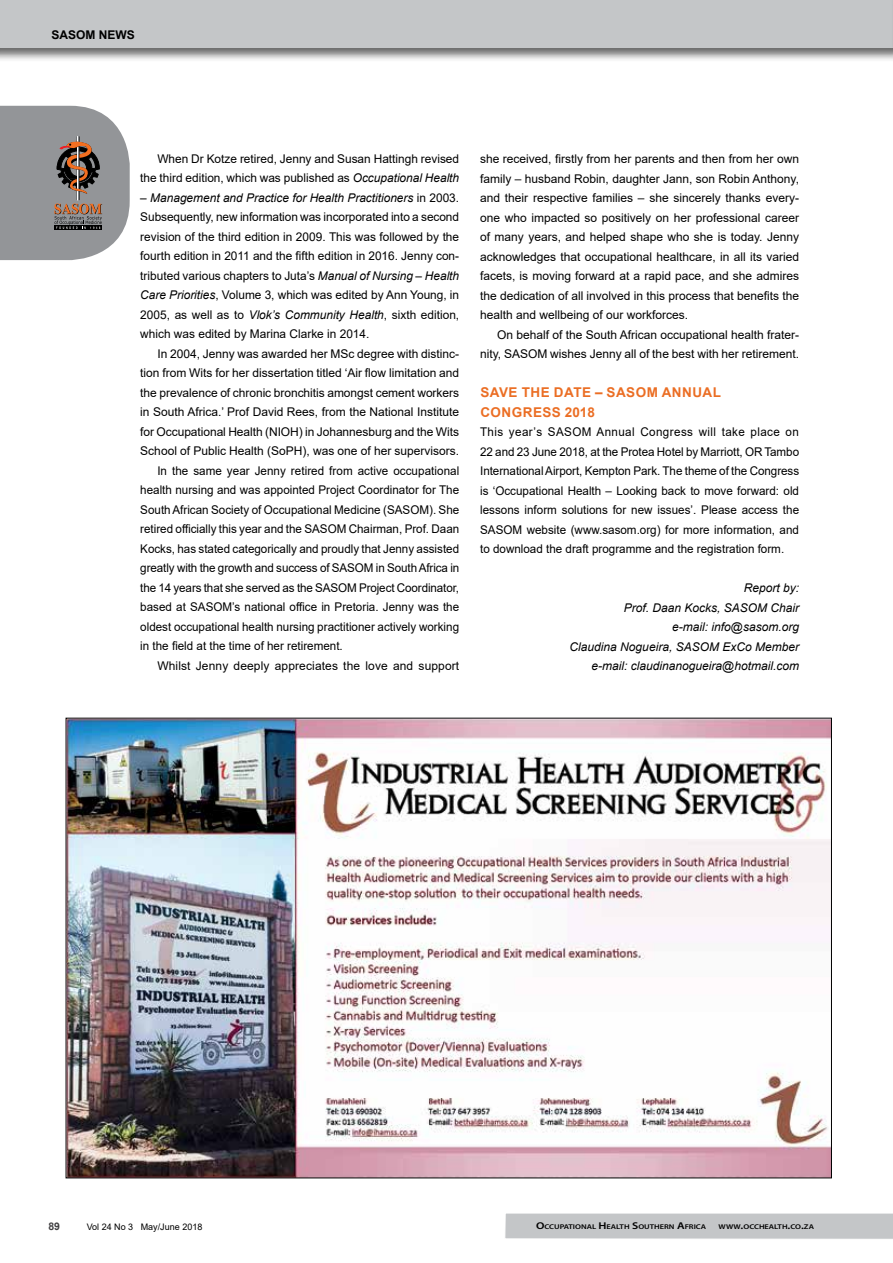
<style>
.page{position:relative;width:893px;height:1263px;background:#fff}
.page>*{position:absolute;margin:0;border:0;box-sizing:border-box;transform-origin:0 0}
.t1{font:700 13.5px/19.5px "Arial";letter-spacing:.035em;color:#eb6e24}
.t2{font:12px/19.5px "Arial";color:#000;text-align:justify}
.t3{font:italic 12px/19.5px "Arial";color:#000;text-align:right}
.t4{font:700 12px "Arial";color:#000}
.t5{font:700 10.5px "Arial";color:#414042}
.t6{font:9px "Arial";color:#000}
.t7{font:600 6.9px "Myriad Pro";color:#000;scale:1.21 1}
.s1{font-style:italic}
.s2{font-size:9.9px}
</style>
<div class="page">
<div style="left:0;top:0;width:893px;height:62px;background:#000;opacity:.6"></div>
<div style="left:0;top:0;width:893px;height:48px;background:#c4c6c8"></div>
<hr style="left:891px;top:0;width:2px;height:62px;background:#000;opacity:.6">
<svg style="left:892px;top:0;width:1px;height:48px"></svg>
<svg style="left:505px;top:1213px;width:388px;height:26px"></svg>
<svg style="left:0;top:106px;width:130px;height:154px"></svg>
<img style="left:68px;top:720px;width:762px;height:456px">
<p class="t4" style="left:51px;top:27px;width:85px">SASOM NEWS</p>
<p class="t2" style="left:140px;top:148px;width:320px;text-align:right">When Dr Kotze retired, Jenny and Susan Hattingh revised the third edition, which was published as <span class="s1">Occupational Health</span></p>
<p class="t2" style="left:140px;top:187px;width:320px"><span class="s1">– Management and Practice for Health Practitioners</span> in 2003.<br>Subsequently, new information was incorporated into a second revision of the third edition in 2009. This was followed by the fourth edition in 2011 and the fifth edition in 2016. Jenny con&shy;tributed various chapters to Juta’s <span class="s1">Manual of Nursing – Health Care Priorities</span>, Volume 3, which was edited by Ann Young, in 2005, as well as to <span class="s1">Vlok’s Community Health</span>, sixth edition, which was edited by Marina Clarke in 2014.</p>
<p class="t2" style="left:157px;top:343px;width:303px">In 2004, Jenny was awarded her MSc degree with distinc-</p>
<p class="t2" style="left:140px;top:363px;width:320px">tion from Wits for her dissertation titled ‘Air flow limitation and</p>
<p class="t2" style="left:140px;top:382px;width:320px">the prevalence of chronic bronchitis amongst cement workers</p>
<p class="t2" style="left:140px;top:402px;width:320px">in South Africa.’ Prof David Rees, from the National Institute</p>
<p class="t2" style="left:140px;top:421px;width:320px">for Occupational Health (NIOH) in Johannesburg and the Wits</p>
<p class="t2" style="left:140px;top:441px;width:320px">School of Public Health (SoPH), was one of her supervisors.</p>
<p class="t2" style="left:157px;top:460px;width:303px">In the same year Jenny retired from active occupational</p>
<p class="t2" style="left:140px;top:480px;width:320px">health nursing and was appointed Project Coordinator for The</p>
<p class="t2" style="left:140px;top:499px;width:321px">South African Society of Occupational Medicine (SASOM). She</p>
<p class="t2" style="left:140px;top:519px;width:320px">retired officially this year and the SASOM Chairman, Prof. Daan</p>
<p class="t2" style="left:140px;top:538px;width:320px">Kocks, has stated categorically and proudly that Jenny assisted</p>
<p class="t2" style="left:140px;top:558px;width:321px">greatly with the growth and success of SASOM in South Africa in</p>
<p class="t2" style="left:140px;top:577px;width:320px">the 14 years that she served as the SASOM Project Coordinator,</p>
<p class="t2" style="left:140px;top:597px;width:320px">based at SASOM’s national office in Pretoria. Jenny was the</p>
<p class="t2" style="left:140px;top:616px;width:320px">oldest occupational health nursing practitioner actively working</p>
<p class="t2" style="left:140px;top:636px;width:204px">in the field at the time of her retirement.</p>
<p class="t2" style="left:157px;top:655px;width:303px">Whilst Jenny deeply appreciates the love and support</p>
<p class="t2" style="left:480px;top:149px;width:320px">she received, firstly from her parents and then from her own family – husband Robin, daughter Jann, son Robin Anthony, and their respective families – she sincerely thanks every&shy;one who impacted so positively on her professional career of many years, and helped shape who she is today. Jenny acknowledges that occupational healthcare, in all its varied facets, is moving forward at a rapid pace, and she admires the dedication of all involved in this process that benefits the health and wellbeing of our workforces.</p>
<p class="t2" style="left:480px;top:325px;width:320px;text-align:right">On behalf of the South African occupational health frater&shy;nity, SASOM wishes Jenny all of the best with her retirement.</p>
<p class="t1" style="left:480px;top:383px;width:242px">SAVE THE DATE – SASOM ANNUAL<br>CONGRESS 2018</p>
<p class="t2" style="left:480px;top:422px;width:321px">This year’s SASOM Annual Congress will take place on 22 and 23 June 2018, at the Protea Hotel by Marriott, OR Tambo International Airport, Kempton Park. The theme of the Congress is ‘Occupational Health – Looking back to move forward: old lessons inform solutions for new issues’. Please access the SASOM website (www.sasom.org) for more information, and to download the draft programme and the registration form.</p>
<p class="t3" style="left:570px;top:579px;width:231px">Report by:<br>Prof. Daan Kocks, SASOM Chair<br>e-mail: info@sasom.org<br>Claudina Nogueira, SASOM ExCo Member e-mail: claudinanogueira@hotmail.com</p>
<p class="t5" style="left:48px;top:1219px;width:13px">89</p>
<p class="t6" style="left:87px;top:1220px;width:117px">Vol 24 No 3 May/June 2018</p>
<p class="t7" style="left:536px;top:1222px;width:142px"><span class="s2">O</span>CCUPATIONAL <span class="s2">H</span>EALTH <span class="s2">S</span>OUTHERN <span class="s2">A</span>FRICA</p>
<p class="t7" style="left:719px;top:1222px;width:80px">WWW<span class="s2">.</span>OCCHEALTH<span class="s2">.</span>CO<span class="s2">.</span>ZA</p>
</div>
